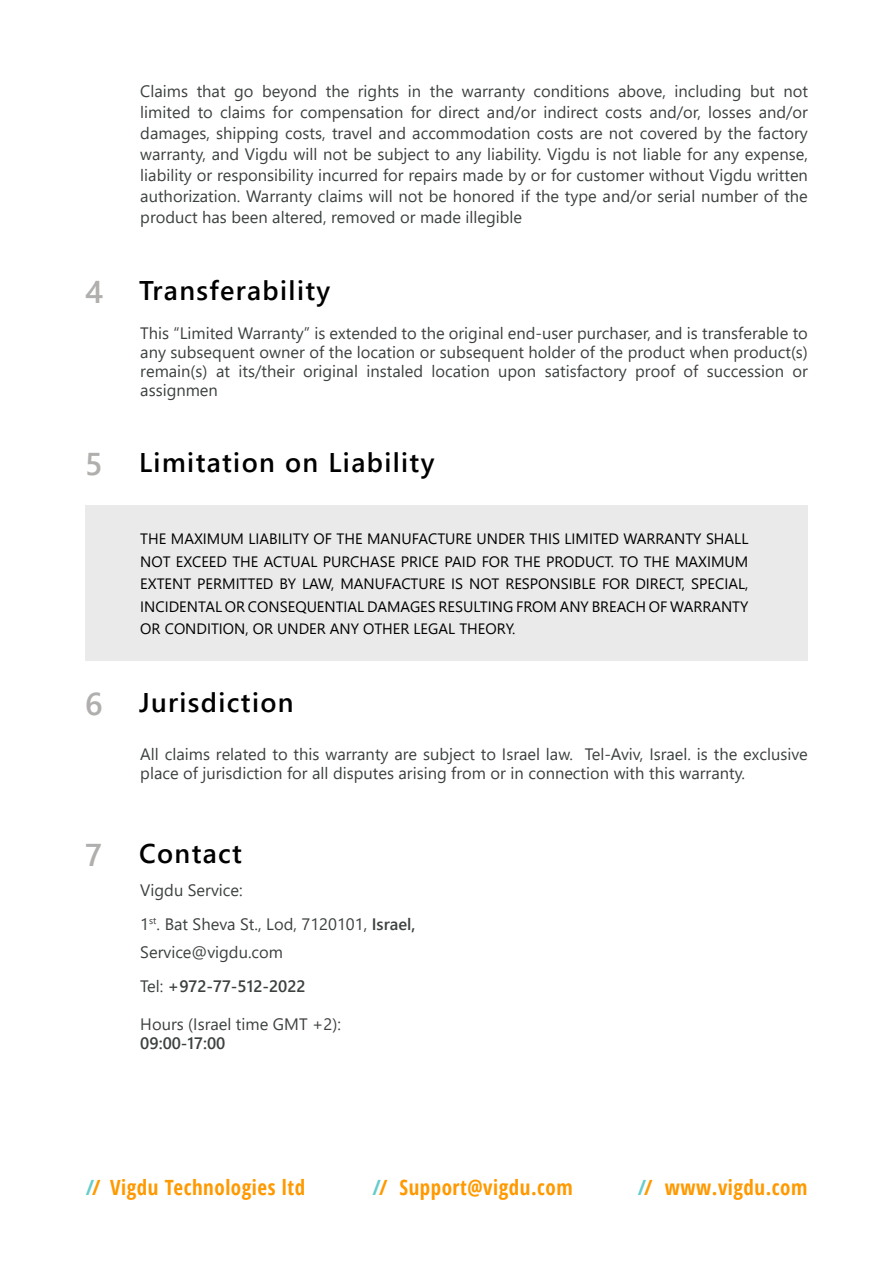
<style>
.page{position:relative;width:893px;height:1263px;background:#fff}
.page>*{position:absolute;margin:0;border:0;box-sizing:border-box;transform-origin:0 0}
.t1{font:700 27px "Yu Gothic UI";letter-spacing:.05em;color:#000}
.t2{font:700 condensed 21px "Open Sans";letter-spacing:.025em;color:#f90}
.t3{font:16.5px/21px "Yu Gothic UI";color:#3c413f}
.t4{font:600 16.5px "Yu Gothic UI";color:#3c413f}
.t5{font:15px/22.5px "Yu Gothic UI";color:#000;text-align:justify}
.s1{font-size:31.5px;color:#b0afad}
.s2{font-weight:600}
.s3{color:#6cc}
</style>
<div class="page">
<div style="left:85px;top:506px;width:723px;height:155px;background:#ebeaea"></div>
<p class="t3" style="left:140px;top:79px;width:669px;text-align:justify">Claims that go beyond the rights in the warranty conditions above, including but not limited to claims for compensation for direct and/or indirect costs and/or, losses and/or damages, shipping costs, travel and accommodation costs are not covered by the factory warranty, and Vigdu will not be subject to any liability. Vigdu is not liable for any expense, liability or responsibility incurred for repairs made by or for customer without Vigdu written authorization. Warranty claims will not be honored if the type and/or serial number of the product has been altered, removed or made illegible</p>
<h1 class="t1" style="left:85px;top:275px;width:247px"><span class="s1">4</span> Transferability</h1>
<p class="t3" style="left:140px;top:321px;width:669px;line-height:19px;text-align:justify">This “Limited Warranty” is extended to the original end-user purchaser, and is transferable to any subsequent owner of the location or subsequent holder of the product when product(s) remain(s) at its/their original instaled location upon satisfactory proof of succession or assignmen</p>
<h1 class="t1" style="left:85px;top:447px;width:351px"><span class="s1">5</span> Limitation on Liability</h1>
<p class="t5" style="left:140px;top:525px;width:610px">THE MAXIMUM LIABILITY OF THE MANUFACTURE UNDER THIS LIMITED WARRANTY SHALL NOT EXCEED THE ACTUAL PURCHASE PRICE PAID FOR THE PRODUCT. TO THE MAXIMUM EXTENT PERMITTED BY LAW, MANUFACTURE IS NOT RESPONSIBLE FOR DIRECT, SPECIAL, INCIDENTAL OR CONSEQUENTIAL DAMAGES RESULTING FROM ANY BREACH OF WARRANTY OR CONDITION, OR UNDER ANY OTHER LEGAL THEORY.</p>
<h1 class="t1" style="left:85px;top:687px;width:210px"><span class="s1">6</span> Jurisdiction</h1>
<p class="t3" style="left:140px;top:742px;width:669px;line-height:18.9px">All claims related to this warranty are subject to Israel law. Tel-Aviv, Israel. is the exclusive place of jurisdiction for all disputes arising from or in connection with this warranty.</p>
<h1 class="t1" style="left:85px;top:838px;width:159px"><span class="s1">7</span> Contact</h1>
<p class="t3" style="left:140px;top:871px;width:277px;line-height:33.9px">Vigdu Service:<br>1<sup>st</sup>. Bat Sheva St., Lod, 7120101, <span class="s2">Israel,</span></p>
<p class="t3" style="left:140px;top:933px;width:167px;line-height:33.9px">Service@vigdu.com<br>Tel: <span class="s2">+972-77-512-2022</span></p>
<p class="t3" style="left:140px;top:1012px;width:202px">Hours (Israel time GMT +2):</p>
<p class="t4" style="left:140px;top:1034px;width:87px">09:00-17:00</p>
<p class="t2" style="left:86px;top:1173px;width:221px"><span class="s3">/</span>/ Vigdu Technologies ltd</p>
<p class="t2" style="left:373px;top:1173px;width:202px"><span class="s3">/</span>/ Support@vigdu.com</p>
<p class="t2" style="left:638px;top:1173px;width:171px"><span class="s3">/</span>/ www.vigdu.com</p>
</div>
